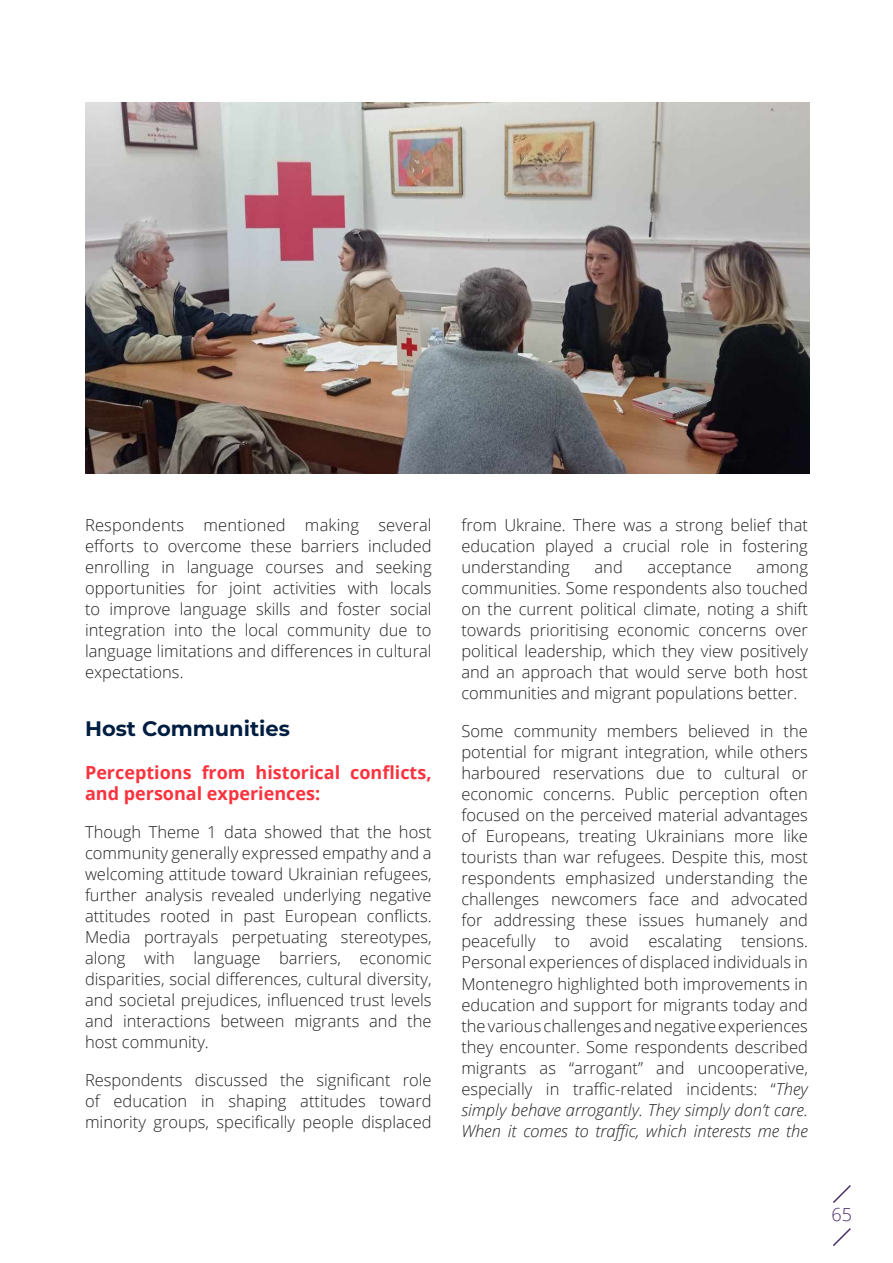
<style>
.page{position:relative;width:893px;height:1263px;background:#fff}
.page>*{position:absolute;margin:0;border:0;box-sizing:border-box;transform-origin:0 0}
.t1{font:700 21px "Montserrat";color:#001e41}
.t2{font:700 18px/21.6px "Open Sans";color:#fb333e}
.t3{font:300 18px "Open Sans";color:#4d2e6d}
.t4{font:300 16.5px/21px "Open Sans";color:#231f20;text-align:justify}
.s1{font-style:italic}
</style>
<div class="page">
<img style="left:85px;top:103px;width:724px;height:371px">
<svg style="left:833px;top:1185px;width:18px;height:18px"></svg>
<svg style="left:833px;top:1228px;width:18px;height:18px"></svg>
<p class="t4" style="left:85px;top:514px;width:348px">Respondents mentioned making several efforts to overcome these barriers included enrolling in language courses and seeking opportunities for joint activities with locals to improve language skills and foster social integration into the local community due to language limitations and differences in cultural expectations.</p>
<p class="t1" style="left:85px;top:713px;width:206px">Host Communities</p>
<p class="t2" style="left:85px;top:761px;width:348px">Perceptions from historical conflicts, and personal experiences:</p>
<p class="t4" style="left:85px;top:821px;width:348px">Though Theme 1 data showed that the host community generally expressed empathy and a welcoming attitude toward Ukrainian refugees, further analysis revealed underlying negative attitudes rooted in past European conflicts.<br>Media portrayals perpetuating stereotypes, along with language barriers, economic disparities, social differences, cultural diversity, and societal prejudices, influenced trust levels and interactions between migrants and the host community.</p>
<p class="t4" style="left:85px;top:1069px;width:348px">Respondents discussed the significant role of education in shaping attitudes toward minority groups, specifically people displaced</p>
<p class="t4" style="left:461px;top:514px;width:348px">from Ukraine. There was a strong belief that education played a crucial role in fostering understanding</p>
<p class="t4" style="left:594px;top:556px;width:30px">and</p>
<p class="t4" style="left:648px;top:556px;width:86px">acceptance</p>
<p class="t4" style="left:461px;top:556px;width:348px;text-indent:295px">among communities. Some respondents also touched on the current political climate, noting a shift towards prioritising economic concerns over political leadership, which they view positively and an approach that would serve both host communities and migrant populations better.</p>
<p class="t4" style="left:461px;top:720px;width:348px">Some community members believed in the potential for migrant integration, while others harboured reservations due to cultural or economic concerns. Public perception often focused on the perceived material advantages of Europeans, treating Ukrainians more like tourists than war refugees. Despite this, most respondents emphasized understanding the challenges newcomers face and advocated for addressing these issues humanely and peacefully to avoid escalating tensions.<br>Personal experiences of displaced individuals in Montenegro highlighted both improvements in education and support for migrants today and the various challenges and negative experiences they encounter. Some respondents described migrants as “arrogant” and uncooperative, especially in traffic-related incidents: “<span class="s1">They simply behave arrogantly. They simply don’t care.<br>When it comes to traffic, which interests me the</span></p>
<p class="t3" style="left:832px;top:1202px;width:22px">65</p>
</div>
